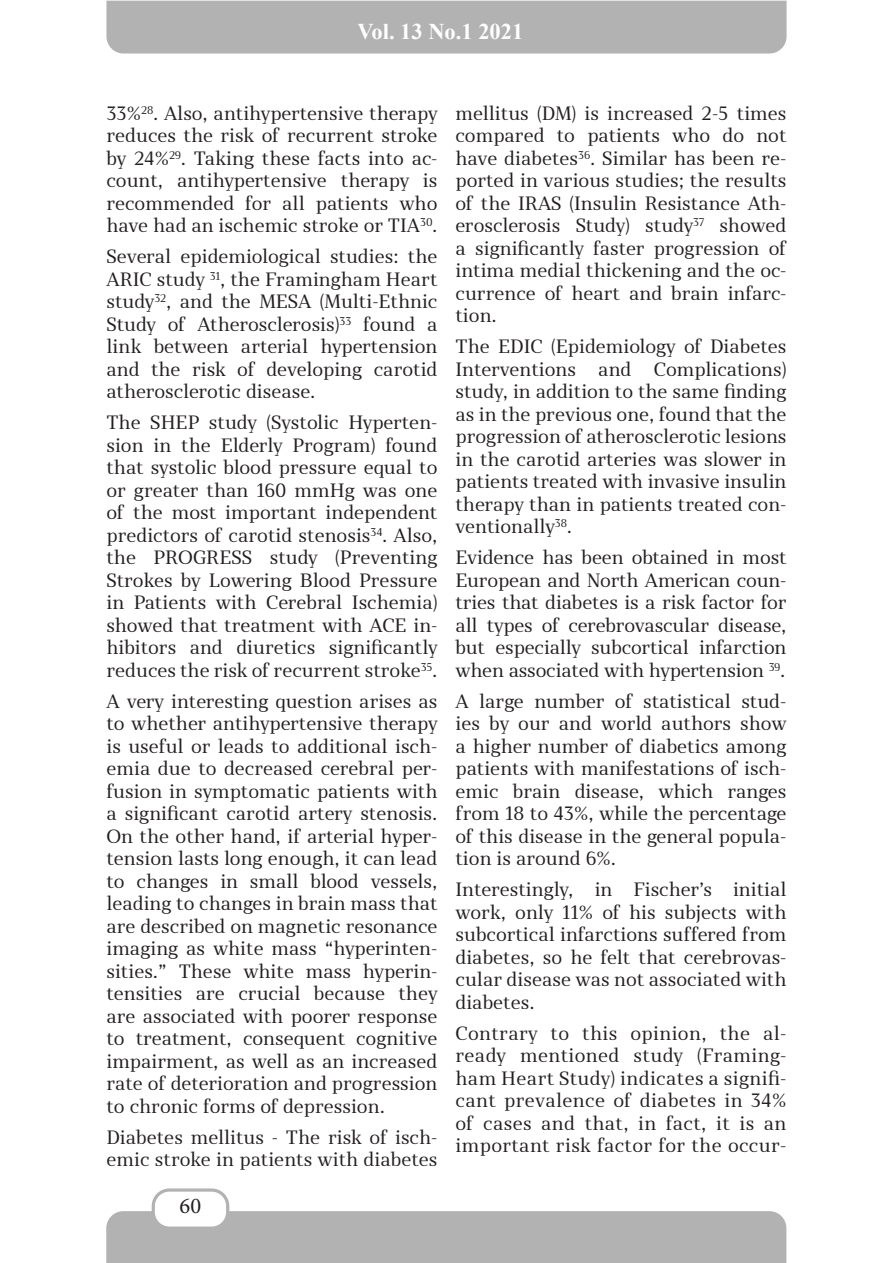
<style>
.page{position:relative;width:893px;height:1263px;background:#fff}
.page>*{position:absolute;margin:0;border:0;box-sizing:border-box;transform-origin:0 0}
.t1{font:700 22.5px "Times New Roman";color:#fff}
.t2{font:22.5px "Minion Pro";color:#231f20}
.t3{font:18px/22.5px "Skola Serif";color:#231f20;text-align:justify}
</style>
<div class="page">
<div style="left:106px;top:1px;width:680px;height:53px;background:#b2b2b2"></div>
<div style="left:106px;top:1211px;width:680px;height:52px;background:#b2b2b2"></div>
<div style="left:153px;top:1190px;width:75px;height:38px;background:#fff;border-radius:16px"></div>
<div style="left:152px;top:1188px;width:77px;height:42px;border:3px solid #b2b2b2;border-radius:16px"></div>
<p class="t1" style="left:357px;top:15px;width:168px">Vol. 13 No.1 2021</p>
<p class="t3" style="left:106px;top:102px;width:333px">33%<sup>28</sup>. Also, antihypertensive therapy reduces the risk of recurrent stroke by 24%<sup>29</sup>. Taking these facts into ac&shy;count, antihypertensive therapy is recommended for all patients who have had an ischemic stroke or TIA<sup>30</sup>.</p>
<p class="t3" style="left:106px;top:245px;width:333px">Several epidemiological studies: the ARIC study <sup>31</sup>, the Framingham Heart study<sup>32</sup>, and the MESA (Multi-Ethnic Study of Atherosclerosis)<sup>33</sup> found a link between arterial hypertension and the risk of developing carotid atherosclerotic disease.</p>
<p class="t3" style="left:106px;top:411px;width:333px">The SHEP study (Systolic Hyperten&shy;sion in the Elderly Program) found that systolic blood pressure equal to or greater than 160 mmHg was one of the most important independent predictors of carotid stenosis<sup>34</sup>. Also, the PROGRESS study (Preventing Strokes by Lowering Blood Pressure in Patients with Cerebral Ischemia) showed that treatment with ACE in&shy;hibitors and diuretics significantly reduces the risk of recurrent stroke<sup>35</sup>.</p>
<p class="t3" style="left:106px;top:690px;width:333px">A very interesting question arises as to whether antihypertensive therapy is useful or leads to additional isch&shy;emia due to decreased cerebral per&shy;fusion in symptomatic patients with a significant carotid artery stenosis.<br>On the other hand, if arterial hyper&shy;tension lasts long enough, it can lead to changes in small blood vessels, leading to changes in brain mass that are described on magnetic resonance imaging as white mass “hyperinten&shy;sities.” These white mass hyperin&shy;tensities are crucial because they are associated with poorer response to treatment, consequent cognitive impairment, as well as an increased rate of deterioration and progression to chronic forms of depression.</p>
<p class="t3" style="left:106px;top:1126px;width:333px">Diabetes mellitus - The risk of isch&shy;emic stroke in patients with diabetes</p>
<p class="t2" style="left:180px;top:1190px;width:23px">60</p>
<p class="t3" style="left:455px;top:102px;width:333px">mellitus (DM) is increased 2-5 times compared to patients who do not have diabetes<sup>36</sup>. Similar has been re&shy;ported in various studies; the results of the IRAS (Insulin Resistance Ath&shy;erosclerosis Study) study<sup>37</sup> showed a significantly faster progression of intima medial thickening and the oc&shy;currence of heart and brain infarc&shy;tion.</p>
<p class="t3" style="left:455px;top:335px;width:333px">The EDIC (Epidemiology of Diabetes Interventions and Complications) study, in addition to the same finding as in the previous one, found that the progression of atherosclerotic lesions in the carotid arteries was slower in patients treated with invasive insulin therapy than in patients treated con&shy;ventionally<sup>38</sup>.</p>
<p class="t3" style="left:455px;top:546px;width:333px">Evidence has been obtained in most European and North American coun&shy;tries that diabetes is a risk factor for all types of cerebrovascular disease, but especially subcortical infarction when associated with hypertension <sup>39</sup>.</p>
<p class="t3" style="left:455px;top:690px;width:333px">A large number of statistical stud&shy;ies by our and world authors show a higher number of diabetics among patients with manifestations of isch&shy;emic brain disease, which ranges from 18 to 43%, while the percentage of this disease in the general popula&shy;tion is around 6%.</p>
<p class="t3" style="left:455px;top:878px;width:333px">Interestingly, in Fischer’s initial work, only 11% of his subjects with subcortical infarctions suffered from diabetes, so he felt that cerebrovas&shy;cular disease was not associated with diabetes.</p>
<p class="t3" style="left:455px;top:1022px;width:333px">Contrary to this opinion, the al&shy;ready mentioned study (Framing&shy;ham Heart Study) indicates a signifi&shy;cant prevalence of diabetes in 34% of cases and that, in fact, it is an important risk factor for the occur-</p>
</div>
